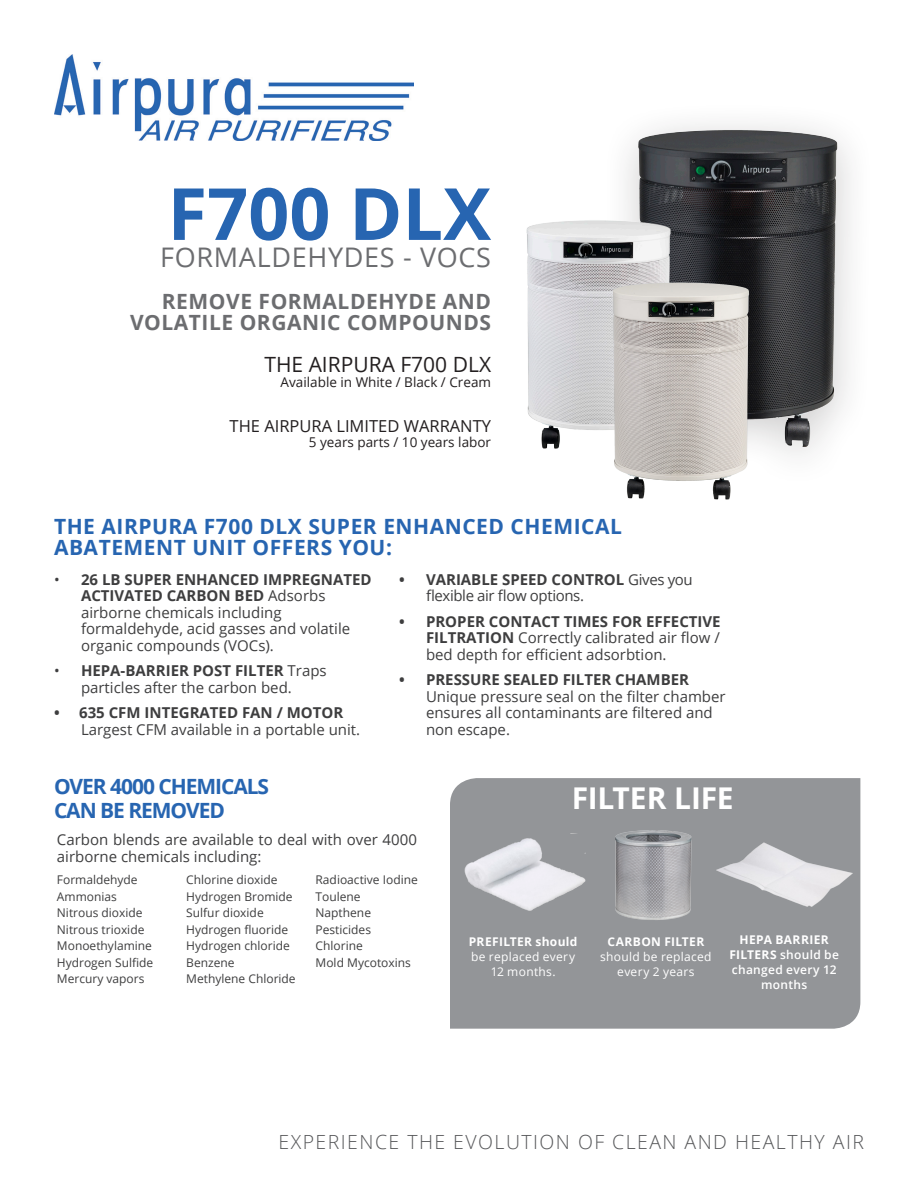
<style>
.page{position:relative;width:918px;height:1188px;background:#fff}
.page>*{position:absolute;margin:0;border:0;box-sizing:border-box;transform-origin:0 0}
.t1{font:700 72px "Open Sans";color:#2765b1}
.Aligné_gauche{font:700 30px "Open Sans";letter-spacing:-.005em;color:#fff}
.t2{font:27px "Open Sans";letter-spacing:.025em;color:#6c6d70}
.t3{font:700 21px/21px "Open Sans";letter-spacing:.025em;color:#2765b1}
.t4{font:700 21px "Open Sans";letter-spacing:.025em;color:#6c6d70}
.t5{font:700 21px "Open Sans";letter-spacing:-.05em;color:#2765b1}
.t6{font:21px "Open Sans";color:#231f20}
.t7{font:300 19.5px "Open Sans";letter-spacing:.075em;color:#57585a}
.t8{font:16.5px "Open Sans";color:#231f20}
.t9{font:15px/16.5px "Open Sans";color:#3e3e3f}
.t10{font:15px/16.5px "Open Sans";letter-spacing:-.025em;color:#3e3e3f}
.t11{font:700 15px "Open Sans";color:#3e3e3f}
.t12{font:13.5px "Open Sans";color:#231f20}
.t13{font:12px "Open Sans";color:#3e3e3f}
.Aligné_gauche-2{font:12px/15px "Open Sans";letter-spacing:.025em;color:#fff;text-align:center}
.Aligné_gauche-3{font:600 12px/15px "Open Sans";letter-spacing:.025em;color:#fff;text-align:center}
.s1{font-style:inherit}
.s2{font-weight:700}
</style>
<div class="page">
<div style="left:450px;top:778px;width:410px;height:251px;background:#939598"></div>
<img style="left:54px;top:54px;width:360px;height:86px">
<img style="left:625px;top:124px;width:226px;height:331px">
<img style="left:526px;top:213px;width:155px;height:236px">
<img style="left:591px;top:264px;width:174px;height:236px">
<img style="left:607px;top:822px;width:93px;height:102px">
<img style="left:462px;top:834px;width:128px;height:83px">
<img style="left:712px;top:836px;width:144px;height:75px">
<p class="t1" style="left:168px;top:163px;width:325px">F<span class="s1">7</span>00 DLX</p>
<p class="t2" style="left:160px;top:239px;width:332px">FORMALDEHYDES - VOCS</p>
<p class="t4" style="left:162px;top:286px;width:331px">REMOVE FORMALDEHYDE AND</p>
<p class="t4" style="left:130px;top:307px;width:363px">VOLATILE ORGANIC COMPOUNDS</p>
<p class="t6" style="left:264px;top:350px;width:228px">THE AIRPURA F700 DLX</p>
<p class="t12" style="left:281px;top:373px;width:212px">Available in White / Black / Cream</p>
<p class="t8" style="left:230px;top:415px;width:263px">THE AIRPURA LIMITED WARRANTY</p>
<p class="t12" style="left:309px;top:433px;width:184px">5 years parts / 10 years labor</p>
<p class="t3" style="left:54px;top:516px;width:570px">THE AIRPURA F<span class="s1">7</span>00 DLX SUPER ENHANCED CHEMICAL<br>ABATEMENT UNIT OFFERS YOU:</p>
<p class="t9" style="left:81px;top:571px;width:292px;text-indent:-27px">• <span class="s2">26 LB SUPER ENHANCED IMPREGNATED<br>ACTIVATED CARBON BED</span> Adsorbs airborne chemicals including formaldehyde, acid gasses and volatile organic compounds (VOCs).</p>
<p class="t9" style="left:54px;top:662px;width:274px;text-align:center">• <span class="s2">HEPA-BARRIER POST FILTER</span> Traps particles after the carbon bed.</p>
<p class="t11" style="left:54px;top:702px;width:7px">•</p>
<p class="t9" style="left:81px;top:704px;width:281px;text-indent:28px"><span class="s2">CFM INTEGRATED FAN / MOTOR<br></span>Largest CFM available in a portable unit.</p>
<p class="t5" style="left:54px;top:772px;width:217px">OVER 4000 CHEMICALS</p>
<p class="t5" style="left:54px;top:796px;width:173px">CAN BE REMOVED</p>
<p class="t10" style="left:426px;top:571px;width:268px;text-indent:-27px"><span class="s2">• VARIABLE SPEED CONTROL</span> Gives you flexible air flow options.</p>
<p class="t9" style="left:426px;top:613px;width:296px;text-align:justify;text-indent:-27px"><span class="s2">• PROPER CONTACT TIMES FOR EFFECTIVE FILTRATION</span> Correctly calibrated air flow / bed depth for efficient adsorbtion.</p>
<p class="t9" style="left:426px;top:671px;width:301px;text-indent:-27px"><span class="s2">• PRESSURE SEALED FILTER CHAMBER<br></span>Unique pressure seal on the filter chamber ensures all contaminants are filtered and non escape.</p>
<p class="Aligné_gauche" style="left:572px;top:777px;width:163px">FILTER LIFE</p>
<p class="t9" style="left:57px;top:831px;width:362px">Carbon blends are available to deal with over 4000 airborne chemicals including:</p>
<p class="t13" style="left:57px;top:872px;width:82px">Formaldehyde</p>
<p class="t13" style="left:57px;top:888px;width:61px">Ammonias</p>
<p class="t13" style="left:57px;top:905px;width:87px">Nitrous dioxide</p>
<p class="t13" style="left:57px;top:921px;width:89px">Nitrous trioxide</p>
<p class="t13" style="left:57px;top:938px;width:97px">Monoethylamine</p>
<p class="t13" style="left:57px;top:954px;width:98px">Hydrogen Sulfide</p>
<p class="t13" style="left:57px;top:971px;width:89px">Mercury vapors</p>
<p class="t13" style="left:186px;top:872px;width:93px">Chlorine dioxide</p>
<p class="t13" style="left:186px;top:888px;width:108px">Hydrogen Bromide</p>
<p class="t13" style="left:186px;top:905px;width:79px">Sulfur dioxide</p>
<p class="t13" style="left:186px;top:921px;width:103px">Hydrogen fluoride</p>
<p class="t13" style="left:186px;top:938px;width:105px">Hydrogen chloride</p>
<p class="t13" style="left:186px;top:954px;width:50px">Benzene</p>
<p class="t13" style="left:186px;top:971px;width:111px">Methylene Chloride</p>
<p class="t13" style="left:316px;top:872px;width:104px">Radioactive Iodine</p>
<p class="t13" style="left:316px;top:888px;width:47px">Toulene</p>
<p class="t13" style="left:316px;top:905px;width:57px">Napthene</p>
<p class="t13" style="left:316px;top:921px;width:57px">Pesticides</p>
<p class="t13" style="left:316px;top:938px;width:49px">Chlorine</p>
<p class="t13" style="left:316px;top:954px;width:97px">Mold Mycotoxins</p>
<p class="Aligné_gauche-2" style="left:469px;top:934px;width:110px"><span class="s2">PREFILTER should </span>be replaced every<br>12 months.</p>
<p class="Aligné_gauche-2" style="left:600px;top:934px;width:113px"><span class="s2">CARBON FILTER </span>should be replaced every 2 years</p>
<p class="Aligné_gauche-3" style="left:729px;top:932px;width:111px"><span class="s2">HEPA BARRIER<br>FILTERS</span> should be changed every 12 months</p>
<p class="t7" style="left:279px;top:1128px;width:587px">EXPERIENCE THE EVOLUTION OF CLEAN AND HEALTHY AIR</p>
</div>
